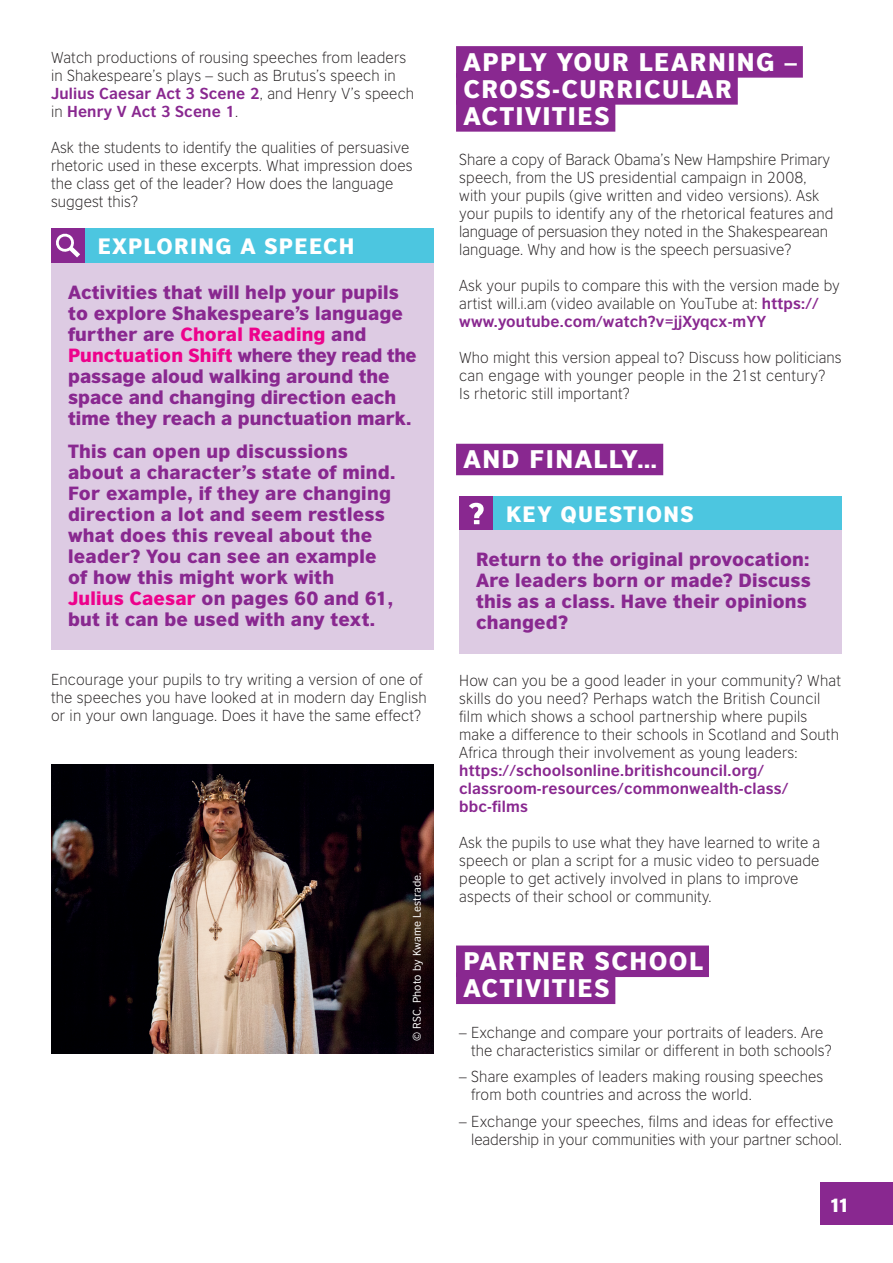
<style>
.page{position:relative;width:893px;height:1263px;background:#fff}
.page>*{position:absolute;margin:0;border:0;box-sizing:border-box;transform-origin:0 0}
.t1{font:900 24px/27px "British Council Sans";letter-spacing:.06em;color:#fff}
.t2{font:900 21px "British Council Sans";letter-spacing:.06em;color:#fff}
.t3{font:900 18px/21px "British Council Sans";letter-spacing:.01em;color:#892890}
.t4{font:900 18px "British Council Sans";color:#fff}
.t5{font:300 15px/18px "British Council Sans";letter-spacing:.01em;color:#231f20}
.t6{font:700 15px/18px "British Council Sans";letter-spacing:.01em;color:#892890}
.t7{font:10.5px "British Council Sans";letter-spacing:.01em;color:#fff}
.s1{font-weight:700;color:#892890}
.s2{color:#ed028c}
</style>
<div class="page">
<div style="left:456px;top:444px;width:207px;height:31px;background:#892890"></div>
<div style="left:456px;top:945px;width:253px;height:32px;background:#892890"></div>
<div style="left:456px;top:972px;width:159px;height:32px;background:#892890"></div>
<div style="left:456px;top:46px;width:347px;height:32px;background:#892890"></div>
<div style="left:456px;top:73px;width:282px;height:32px;background:#892890"></div>
<div style="left:456px;top:100px;width:159px;height:32px;background:#892890"></div>
<div style="left:51px;top:229px;width:34px;height:34px;background:#892890"></div>
<div style="left:85px;top:229px;width:349px;height:34px;background:#4cc6e0"></div>
<div style="left:51px;top:263px;width:383px;height:386px;background:#ddcbe3"></div>
<svg style="left:56px;top:233px;width:24px;height:24px"></svg>
<div style="left:459px;top:496px;width:34px;height:34px;background:#892890"></div>
<div style="left:493px;top:496px;width:349px;height:34px;background:#4cc6e0"></div>
<div style="left:459px;top:530px;width:383px;height:124px;background:#ddcbe3"></div>
<svg style="left:469px;top:503px;width:15px;height:21px"></svg>
<img style="left:51px;top:764px;width:383px;height:289px">
<div style="left:821px;top:1182px;width:72px;height:43px;background:#892890"></div>
<p class="t5" style="left:51px;top:48px;width:365px">Watch productions of rousing speeches from leaders in Shakespeare’s plays – such as Brutus’s speech in <span class="s1">Julius Caesar Act 3 Scene 2</span>, and Henry V’s speech in <span class="s1">Henry V Act 3 Scene 1</span>.</p>
<p class="t5" style="left:51px;top:139px;width:363px">Ask the students to identify the qualities of persuasive rhetoric used in these excerpts. What impression does the class get of the leader? How does the language suggest this?</p>
<h2 class="t2" style="left:98px;top:233px;width:62px">EXPLOR</h2>
<h2 class="t2" style="left:190px;top:233px;width:25px">ING</h2>
<h2 class="t2" style="left:240px;top:233px;width:70px">A SPEECH</h2>
<p class="t3" style="left:68px;top:281px;width:350px">Activities that will help your pupils to explore Shakespeare’s language further are <span class="s2">Choral Reading</span> and <span class="s2">Punctuation Shift</span> where they read the passage aloud walking around the space and changing direction each time they reach a punctuation mark.</p>
<p class="t3" style="left:68px;top:441px;width:329px">This can open up discussions about a character’s state of mind.<br>For example, if they are changing direction a lot and seem restless what does this reveal about the leader? You can see an example of how this might work with<br><span class="s2">Julius Caesar</span> on pages 60 and 61, but it can be used with any text.</p>
<p class="t5" style="left:51px;top:670px;width:377px">Encourage your pupils to try writing a version of one of the speeches you have looked at in modern day English or in your own language. Does it have the same effect?</p>
<p class="t7" style="left:411px;top:1041px;width:170px;rotate:-90deg">© RSC. Photo by Kwame Lestrade.</p>
<h1 class="t1" style="left:463px;top:48px;width:335px;text-indent:54px">ly your learning –<br>Cross-curricular<br>Activiti es</h1>
<h1 class="t1" style="left:463px;top:48px;width:19px">App</h1>
<p class="t5" style="left:459px;top:150px;width:376px">Share a copy of Barack Obama’s New Hampshire Primary speech, from the US presidential campaign in 2008, with your pupils (give written and video versions). Ask your pupils to identify any of the rhetorical features and language of persuasion they noted in the Shakespearean language. Why and how is the speech persuasive?</p>
<p class="t5" style="left:459px;top:277px;width:382px">Ask your pupils to compare this with the version made by artist will.i.am (video available on YouTube at: <span class="s1">https:// www.youtube.com/watch?v=jjXyqcx-mYY</span></p>
<p class="t5" style="left:459px;top:349px;width:384px">Who might this version appeal to? Discuss how politicians can engage with younger people in the 21st century?<br>Is rhetoric still important?</p>
<h1 class="t1" style="left:463px;top:445px;width:195px">And finally…</h1>
<h2 class="t2" style="left:506px;top:500px;width:188px">Key questions</h2>
<p class="t3" style="left:476px;top:549px;width:336px">Return to the original provocation:<br>Are leaders born or made? Discuss this as a class. Have their opinions changed?</p>
<p class="t5" style="left:459px;top:671px;width:383px">How can you be a good leader in your community? What skills do you need? Perhaps watch the British Council film which shows a school partnership where pupils make a difference to their schools in Scotland and South Africa through their involvement as young leaders:</p>
<p class="t6" style="left:459px;top:761px;width:331px">https://schoolsonline.britishcouncil.org/ classroom-resources/commonwealth-class/ bbc-films</p>
<p class="t5" style="left:459px;top:833px;width:362px">Ask the pupils to use what they have learned to write a speech or plan a script for a music video to persuade people to get actively involved in plans to improve aspects of their school or community.</p>
<h1 class="t1" style="left:463px;top:947px;width:241px">Partner school<br>Activiti es</h1>
<p class="t5" style="left:471px;top:1023px;width:362px;text-indent:-12px">– Exchange and compare your portraits of leaders. Are the characteristics similar or different in both schools?</p>
<p class="t5" style="left:471px;top:1068px;width:354px;text-indent:-12px">– Share examples of leaders making rousing speeches from both countries and across the world.</p>
<p class="t5" style="left:471px;top:1112px;width:372px;text-indent:-12px">– Exchange your speeches, films and ideas for effective leadership in your communities with your partner school.</p>
<p class="t4" style="left:829px;top:1193px;width:22px">11</p>
</div>
